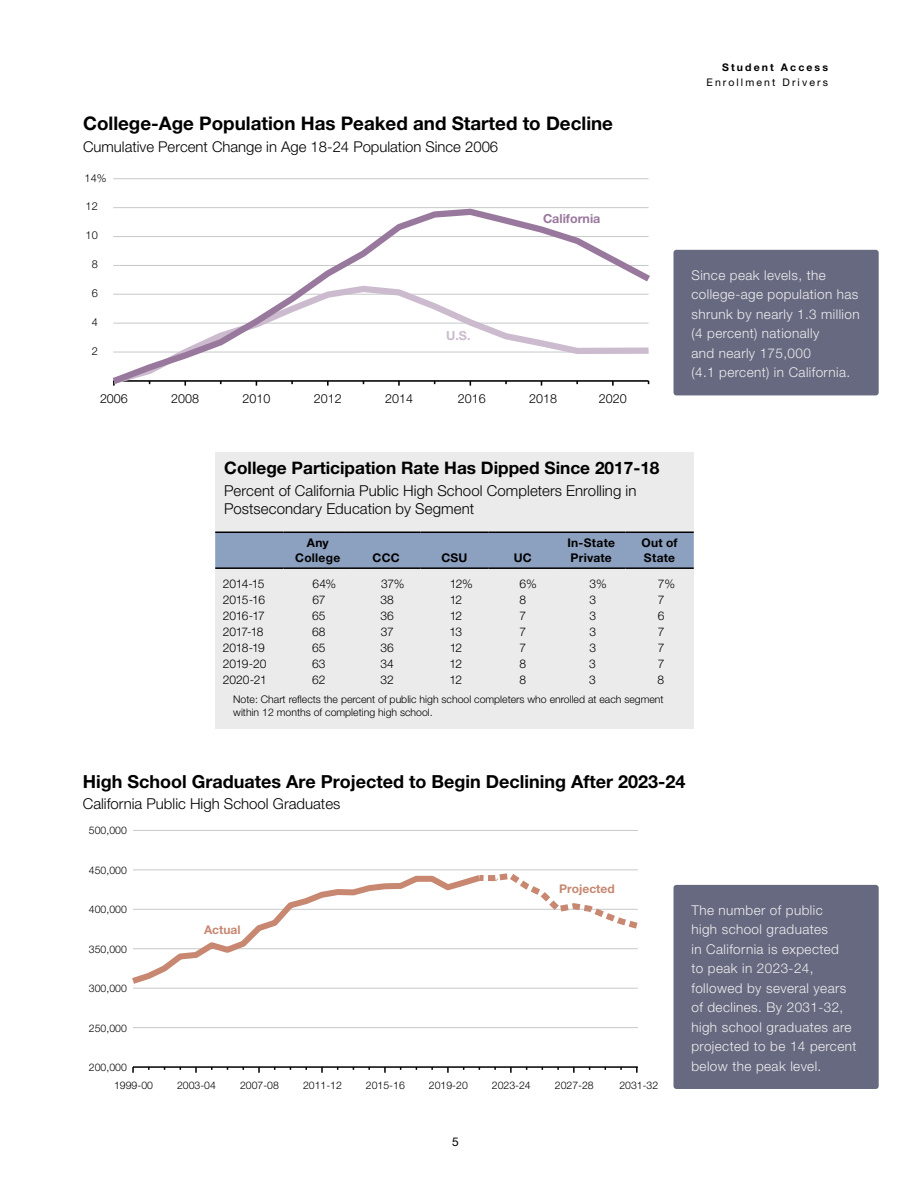
<style>
.page{position:relative;width:918px;height:1188px;background:#fff}
.page>*{position:absolute;margin:0;border:0;box-sizing:border-box;transform-origin:0 0}
.t1{font:700 18.75px "Helvetica Neue LT Pro";color:#000}
.t2{font:700 18px "Helvetica Neue LT Pro";color:#000}
.t3{font:700 17.25px "Helvetica Neue LT Pro";color:#000}
.t4{font:300 15px/18px "Helvetica Neue LT Pro";letter-spacing:.005em;color:#000}
.t5{font:300 14.85px "Helvetica Neue LT Pro";color:#000}
.t6{font:300 13.5px/19.5px "Helvetica Neue LT";letter-spacing:.03em;color:#efeff0}
.t7{font:300 12.45px "Helvetica Neue LT Pro";color:#000}
.t8{font:700 12.45px "Helvetica Neue LT Pro";color:#99789d}
.t9{font:700 12.45px "Helvetica Neue LT Pro";color:#ccbbce}
.t10{font:300 12px "Helvetica Neue LT Pro";letter-spacing:-.02em;color:#000}
.t11{font:700 12px/14.4px "Helvetica Neue LT Pro";letter-spacing:.02em;color:#000}
.t12{font:700 12px "Helvetica Neue LT Pro";color:#c78771}
.t13{font:12px "Helvetica Neue LT";color:#000}
.t14{font:300 10.95px "Helvetica Neue LT Pro";color:#000}
.t15{font:300 10.5px/12.6px "Helvetica Neue LT Pro";color:#000}
.t16{font:10.5px "Helvetica Neue LT";letter-spacing:.2em;color:#000}
.t17{font:700 10.5px "Helvetica Neue LT";letter-spacing:.2em;color:#000}
</style>
<div class="page">
<div style="left:215px;top:452px;width:479px;height:276px;background:#ebebec"></div>
<div style="left:215px;top:533px;width:479px;height:34px;background:#8ca0bf"></div>
<hr style="left:284px;top:532px;width:68px;height:1px;background:#000">
<hr style="left:352px;top:532px;width:68px;height:1px;background:#000">
<hr style="left:420px;top:532px;width:69px;height:1px;background:#000">
<hr style="left:489px;top:532px;width:68px;height:1px;background:#000">
<hr style="left:557px;top:532px;width:68px;height:1px;background:#000">
<hr style="left:625px;top:532px;width:69px;height:1px;background:#000">
<hr style="left:215px;top:532px;width:69px;height:1px;background:#000">
<hr style="left:284px;top:567px;width:68px;height:2px;background:#000">
<hr style="left:352px;top:567px;width:68px;height:2px;background:#000">
<hr style="left:420px;top:567px;width:69px;height:2px;background:#000">
<hr style="left:489px;top:567px;width:68px;height:2px;background:#000">
<hr style="left:557px;top:567px;width:68px;height:2px;background:#000">
<hr style="left:625px;top:567px;width:69px;height:2px;background:#000">
<hr style="left:215px;top:567px;width:69px;height:2px;background:#000">
<div style="left:674px;top:885px;width:205px;height:204px;background:#676980;border-radius:3px"></div>
<hr style="left:133px;top:830px;width:505px;height:1px;background:#c7c8ca">
<hr style="left:133px;top:1027px;width:505px;height:1px;background:#c7c8ca">
<hr style="left:133px;top:1066px;width:505px;height:2px;background:#000">
<svg style="left:384px;top:1067px;width:2px;height:6px"></svg>
<svg style="left:321px;top:1067px;width:2px;height:6px"></svg>
<svg style="left:258px;top:1067px;width:2px;height:6px"></svg>
<svg style="left:195px;top:1067px;width:2px;height:6px"></svg>
<svg style="left:132px;top:1067px;width:2px;height:6px"></svg>
<svg style="left:132px;top:870px;width:506px;height:119px"></svg>
<hr style="left:113px;top:178px;width:536px;height:1px;background:#c7c8ca">
<svg style="left:112px;top:207px;width:538px;height:179px"></svg>
<div style="left:674px;top:250px;width:205px;height:145px;background:#676980;border-radius:3px"></div>
<h1 class="t1" style="left:83px;top:111px;width:531px">College-Age Population Has Peaked and Started to Decline</h1>
<p class="t5" style="left:83px;top:137px;width:417px">Cumulative Percent Change in Age 18-24 Population Since 2006</p>
<p class="t14" style="left:85px;top:171px;width:23px">14%</p>
<p class="t14" style="left:86px;top:200px;width:14px">12</p>
<p class="t14" style="left:86px;top:229px;width:14px">10</p>
<p class="t14" style="left:92px;top:258px;width:8px">8</p>
<p class="t14" style="left:92px;top:286px;width:8px">6</p>
<p class="t14" style="left:92px;top:315px;width:8px">4</p>
<p class="t14" style="left:92px;top:344px;width:8px">2</p>
<p class="t9" style="left:446px;top:327px;width:26px">U.S.</p>
<p class="t8" style="left:543px;top:210px;width:59px">California</p>
<p class="t7" style="left:100px;top:391px;width:29px">2006</p>
<p class="t7" style="left:171px;top:391px;width:29px">2008</p>
<p class="t7" style="left:243px;top:391px;width:29px">2010</p>
<p class="t7" style="left:314px;top:391px;width:29px">2012</p>
<p class="t7" style="left:385px;top:391px;width:29px">2014</p>
<p class="t7" style="left:458px;top:391px;width:29px">2016</p>
<p class="t7" style="left:529px;top:391px;width:29px">2018</p>
<p class="t7" style="left:599px;top:391px;width:29px">2020</p>
<p class="t17" style="left:722px;top:61px;width:107px">Student Access</p>
<p class="t16" style="left:707px;top:76px;width:123px">Enrollment Drivers</p>
<p class="t6" style="left:692px;top:265px;width:170px">Since peak levels, the college-age population has shrunk by nearly 1.3 million (4 percent) nationally<br>and nearly 175,000<br>(4.1 percent) in California.</p>
<p class="t3" style="left:224px;top:457px;width:437px">College Participation Rate Has Dipped Since 2017-18</p>
<p class="t4" style="left:224px;top:482px;width:414px">Percent of California Public High School Completers Enrolling in<br>Postsecondary Education by Segment</p>
<p class="t11" style="left:295px;top:536px;width:47px;text-align:center">Any<br>College</p>
<p class="t11" style="left:567px;top:536px;width:49px">In-State<br>Private</p>
<p class="t11" style="left:642px;top:536px;width:38px">Out of<br>State</p>
<p class="t11" style="left:373px;top:550px;width:29px">CCC</p>
<p class="t11" style="left:441px;top:550px;width:28px">CSU</p>
<p class="t11" style="left:514px;top:550px;width:19px">UC</p>
<p class="t10" style="left:223px;top:576px;width:43px">2014-15</p>
<p class="t10" style="left:313px;top:576px;width:25px">64%</p>
<p class="t10" style="left:381px;top:576px;width:25px">37%</p>
<p class="t10" style="left:450px;top:576px;width:25px">12%</p>
<p class="t10" style="left:520px;top:576px;width:19px">6%</p>
<p class="t10" style="left:590px;top:576px;width:19px">3%</p>
<p class="t10" style="left:658px;top:576px;width:19px">7%</p>
<p class="t10" style="left:223px;top:592px;width:44px">2015-16</p>
<p class="t10" style="left:312px;top:592px;width:15px">67</p>
<p class="t10" style="left:380px;top:592px;width:15px">38</p>
<p class="t10" style="left:450px;top:592px;width:14px">12</p>
<p class="t10" style="left:520px;top:592px;width:8px">8</p>
<p class="t10" style="left:589px;top:592px;width:8px">3</p>
<p class="t10" style="left:658px;top:592px;width:8px">7</p>
<p class="t10" style="left:223px;top:608px;width:44px">2016-17</p>
<p class="t10" style="left:312px;top:608px;width:15px">65</p>
<p class="t10" style="left:380px;top:608px;width:15px">36</p>
<p class="t10" style="left:450px;top:608px;width:14px">12</p>
<p class="t10" style="left:520px;top:608px;width:8px">7</p>
<p class="t10" style="left:589px;top:608px;width:8px">3</p>
<p class="t10" style="left:658px;top:608px;width:8px">6</p>
<p class="t10" style="left:223px;top:624px;width:42px">2017-18</p>
<p class="t10" style="left:312px;top:624px;width:15px">68</p>
<p class="t10" style="left:381px;top:624px;width:15px">37</p>
<p class="t10" style="left:450px;top:624px;width:14px">13</p>
<p class="t10" style="left:519px;top:624px;width:8px">7</p>
<p class="t10" style="left:589px;top:624px;width:8px">3</p>
<p class="t10" style="left:658px;top:624px;width:8px">7</p>
<p class="t10" style="left:223px;top:640px;width:44px">2018-19</p>
<p class="t10" style="left:312px;top:640px;width:15px">65</p>
<p class="t10" style="left:380px;top:640px;width:15px">36</p>
<p class="t10" style="left:450px;top:640px;width:14px">12</p>
<p class="t10" style="left:519px;top:640px;width:8px">7</p>
<p class="t10" style="left:589px;top:640px;width:8px">3</p>
<p class="t10" style="left:658px;top:640px;width:8px">7</p>
<p class="t10" style="left:223px;top:657px;width:45px">2019-20</p>
<p class="t10" style="left:312px;top:657px;width:15px">63</p>
<p class="t10" style="left:380px;top:657px;width:15px">34</p>
<p class="t10" style="left:450px;top:657px;width:14px">12</p>
<p class="t10" style="left:519px;top:657px;width:8px">8</p>
<p class="t10" style="left:589px;top:657px;width:8px">3</p>
<p class="t10" style="left:658px;top:657px;width:8px">7</p>
<p class="t10" style="left:223px;top:673px;width:46px">2020-21</p>
<p class="t10" style="left:312px;top:673px;width:15px">62</p>
<p class="t10" style="left:381px;top:673px;width:15px">32</p>
<p class="t10" style="left:450px;top:673px;width:14px">12</p>
<p class="t10" style="left:519px;top:673px;width:8px">8</p>
<p class="t10" style="left:589px;top:673px;width:8px">3</p>
<p class="t10" style="left:658px;top:673px;width:8px">8</p>
<p class="t15" style="left:233px;top:693px;width:432px">Note: Chart reflects the percent of public high school completers who enrolled at each segment within 12 months of completing high school.</p>
<h2 class="t2" style="left:83px;top:771px;width:604px">High School Graduates Are Projected to Begin Declining After 2023-24</h2>
<p class="t4" style="left:83px;top:794px;width:259px">California Public High School Graduates</p>
<p class="t15" style="left:89px;top:824px;width:39px">500,000</p>
<p class="t15" style="left:89px;top:864px;width:39px">450,000</p>
<p class="t15" style="left:89px;top:903px;width:39px">400,000</p>
<p class="t15" style="left:89px;top:942px;width:39px">350,000</p>
<p class="t15" style="left:89px;top:982px;width:39px">300,000</p>
<p class="t15" style="left:89px;top:1021px;width:39px">250,000</p>
<p class="t15" style="left:89px;top:1061px;width:39px">200,000</p>
<p class="t12" style="left:204px;top:922px;width:38px">Actual</p>
<p class="t12" style="left:559px;top:881px;width:57px">Projected</p>
<p class="t15" style="left:114px;top:1079px;width:40px">1999-00</p>
<p class="t15" style="left:177px;top:1079px;width:40px">2003-04</p>
<p class="t15" style="left:240px;top:1079px;width:40px">2007-08</p>
<p class="t15" style="left:303px;top:1079px;width:40px">2011-12</p>
<p class="t15" style="left:366px;top:1079px;width:40px">2015-16</p>
<p class="t15" style="left:429px;top:1079px;width:40px">2019-20</p>
<p class="t15" style="left:492px;top:1079px;width:40px">2023-24</p>
<p class="t15" style="left:555px;top:1079px;width:40px">2027-28</p>
<p class="t15" style="left:619px;top:1079px;width:40px">2031-32</p>
<p class="t13" style="left:452px;top:1134px;width:8px">5</p>
<p class="t6" style="left:692px;top:900px;width:166px">The number of public<br>high school graduates<br>in California is expected<br>to peak in 2023-24, followed by several years of declines. By 2031-32, high school graduates are projected to be 14 percent below the peak level.</p>
</div>
